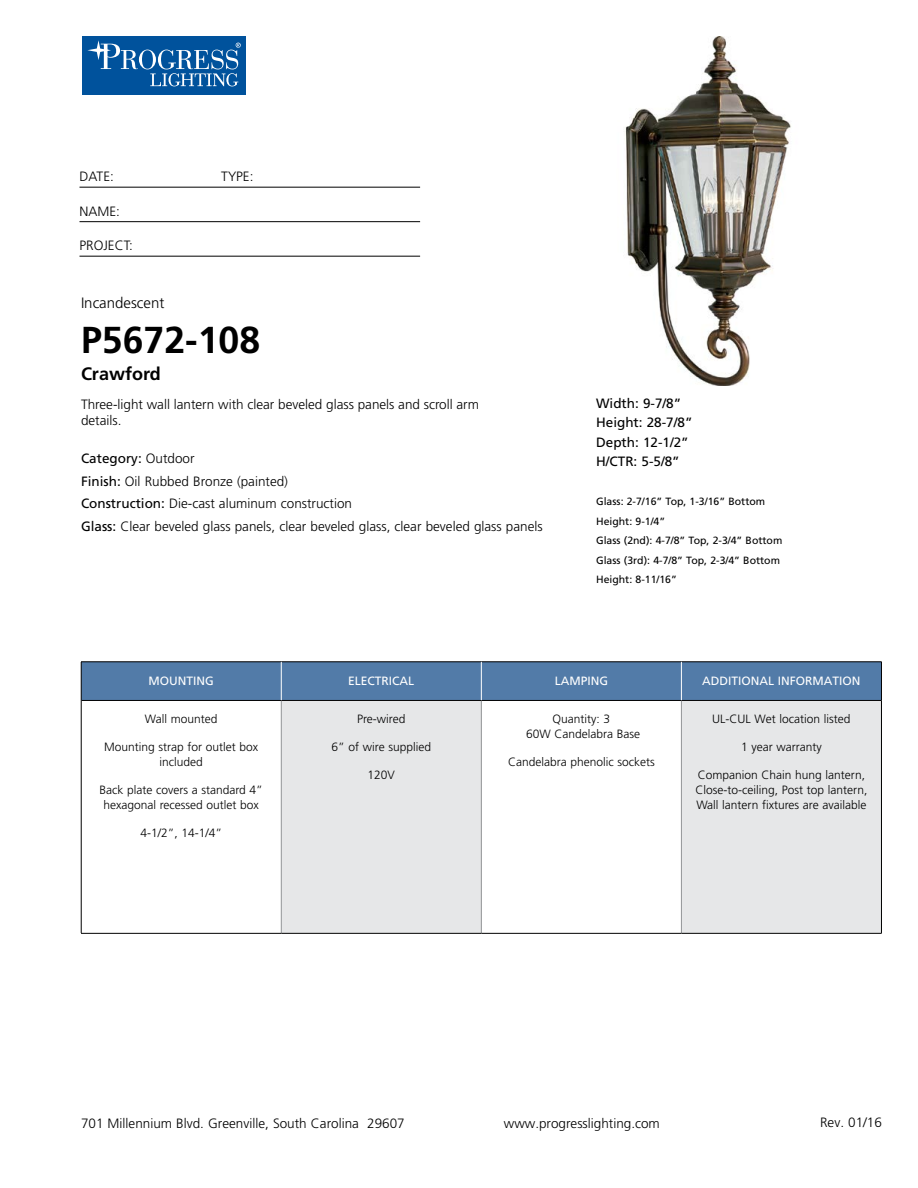
<style>
.page{position:relative;width:918px;height:1188px;background:#fff}
.page>*{position:absolute;margin:0;border:0;box-sizing:border-box;transform-origin:0 0}
.t1{font:700 37.5px "Frutiger";color:#000}
.t2{font:700 18px "Frutiger";color:#000}
.t3{font:300 15px "Frutiger";color:#000}
.t4{font:300 13.5px/22.5px "Frutiger";color:#000}
.t5{font:13.5px/19.5px "Frutiger";color:#000}
.t6{font:300 12px/15px "Frutiger";color:#000;text-align:center}
.t7{font:12px "Frutiger";color:#fff}
.t8{font:10.5px/19.5px "Frutiger";color:#000}
.s1{font-weight:400}
</style>
<div class="page">
<div style="left:82px;top:36px;width:164px;height:59px;background:#00529c"></div>
<svg style="left:139px;top:50px;width:17px;height:19px"></svg>
<div style="left:142px;top:50px;width:11px;height:19px;background:#00529c;border-radius:50%"></div>
<svg style="left:87px;top:40px;width:51px;height:29px"></svg>
<svg style="left:150px;top:43px;width:91px;height:43px"></svg>
<hr style="left:80px;top:187px;width:340px;height:1px;background:#000">
<hr style="left:80px;top:221px;width:340px;height:1px;background:#000">
<hr style="left:80px;top:256px;width:340px;height:1px;background:#000">
<div style="left:82px;top:663px;width:799px;height:37px;background:#527ba8"></div>
<div style="left:281px;top:700px;width:200px;height:233px;background:#e6e7e8"></div>
<div style="left:681px;top:700px;width:200px;height:233px;background:#e6e7e8"></div>
<hr style="left:281px;top:701px;width:1px;height:232px;background:#939598">
<hr style="left:481px;top:701px;width:1px;height:232px;background:#939598">
<hr style="left:681px;top:701px;width:1px;height:232px;background:#939598">
<hr style="left:81px;top:700px;width:200px;height:1px;background:#000">
<hr style="left:281px;top:700px;width:200px;height:1px;background:#000">
<hr style="left:481px;top:700px;width:200px;height:1px;background:#000">
<hr style="left:681px;top:700px;width:200px;height:1px;background:#000">
<hr style="left:81px;top:933px;width:200px;height:1px;background:#000">
<hr style="left:281px;top:933px;width:200px;height:1px;background:#000">
<hr style="left:481px;top:933px;width:200px;height:1px;background:#000">
<hr style="left:681px;top:933px;width:201px;height:1px;background:#000">
<hr style="left:81px;top:662px;width:200px;height:1px;background:#000">
<hr style="left:81px;top:662px;width:1px;height:38px;background:#000">
<hr style="left:281px;top:662px;width:200px;height:1px;background:#000">
<hr style="left:481px;top:662px;width:200px;height:1px;background:#000">
<hr style="left:681px;top:662px;width:201px;height:1px;background:#000">
<hr style="left:881px;top:662px;width:1px;height:38px;background:#000">
<hr style="left:81px;top:700px;width:1px;height:233px;background:#000">
<hr style="left:881px;top:700px;width:1px;height:233px;background:#000">
<hr style="left:281px;top:662px;width:1px;height:38px;background:#fff">
<hr style="left:681px;top:662px;width:1px;height:38px;background:#fff">
<hr style="left:481px;top:662px;width:1px;height:38px;background:#fff">
<img style="left:625px;top:36px;width:166px;height:349px">
<p class="t4" style="left:80px;top:165px;width:36px">DATE:</p>
<p class="t4" style="left:221px;top:165px;width:34px">TYPE:</p>
<p class="t4" style="left:80px;top:200px;width:42px">NAME:</p>
<p class="t4" style="left:80px;top:234px;width:55px">PROJECT:</p>
<p class="t3" style="left:81px;top:295px;width:85px">Incandescent</p>
<h1 class="t1" style="left:81px;top:318px;width:181px">P5672-108</h1>
<h2 class="t2" style="left:81px;top:364px;width:81px">Crawford</h2>
<p class="t4" style="left:81px;top:396px;width:400px;line-height:16.2px">Three-light wall lantern with clear beveled glass panels and scroll arm details.</p>
<p class="t4" style="left:81px;top:448px;width:463px"><span class="s1">Category:</span> Outdoor<br><span class="s1">Finish:</span> Oil Rubbed Bronze (painted)<br><span class="s1">Construction:</span> Die-cast aluminum construction<br><span class="s1">Glass:</span> Clear beveled glass panels, clear beveled glass, clear beveled glass panels</p>
<p class="t5" style="left:596px;top:393px;width:98px">Width: 9-7/8”<br>Height: 28-7/8”<br>Depth: 12-1/2”<br>H/CTR: 5-5/8”</p>
<p class="t8" style="left:596px;top:492px;width:188px">Glass: 2-7/16” Top, 1-3/16” Bottom<br>Height: 9-1/4”<br>Glass (2nd): 4-7/8” Top, 2-3/4” Bottom<br>Glass (3rd): 4-7/8” Top, 2-3/4” Bottom<br>Height: 8-11/16”</p>
<p class="t7" style="left:149px;top:673px;width:67px">MOUNTING</p>
<p class="t7" style="left:348px;top:673px;width:68px">ELECTRICAL</p>
<p class="t7" style="left:555px;top:673px;width:55px">LAMPING</p>
<p class="t7" style="left:702px;top:673px;width:160px">ADDITIONAL INFORMATION</p>
<p class="t6" style="left:145px;top:712px;width:74px">Wall mounted</p>
<p class="t6" style="left:104px;top:739px;width:156px">Mounting strap for outlet box included</p>
<p class="t6" style="left:100px;top:782px;width:165px">Back plate covers a standard 4” hexagonal recessed outlet box</p>
<p class="t6" style="left:140px;top:825px;width:83px">4-1/2”, 14-1/4”</p>
<p class="t6" style="left:357px;top:712px;width:50px">Pre-wired</p>
<p class="t6" style="left:332px;top:739px;width:101px">6” of wire supplied</p>
<p class="t6" style="left:368px;top:767px;width:29px">120V</p>
<p class="t6" style="left:712px;top:712px;width:140px">UL-CUL Wet location listed</p>
<p class="t6" style="left:741px;top:739px;width:82px">1 year warranty</p>
<p class="t6" style="left:695px;top:767px;width:173px;text-align:left">Companion Chain hung lantern,<br>Close-to-ceiling, Post top lantern,<br>Wall lantern fixtures are available</p>
<p class="t6" style="left:526px;top:712px;width:116px">Quantity: 3<br>60W Candelabra Base</p>
<p class="t6" style="left:508px;top:754px;width:148px">Candelabra phenolic sockets</p>
<p class="t4" style="left:81px;top:1112px;width:325px">701 Millennium Blvd. Greenville, South Carolina 29607</p>
<p class="t4" style="left:504px;top:1112px;width:158px">www.progresslighting.com</p>
<p class="t4" style="left:820px;top:1111px;width:63px">Rev. 01/16</p>
</div>
